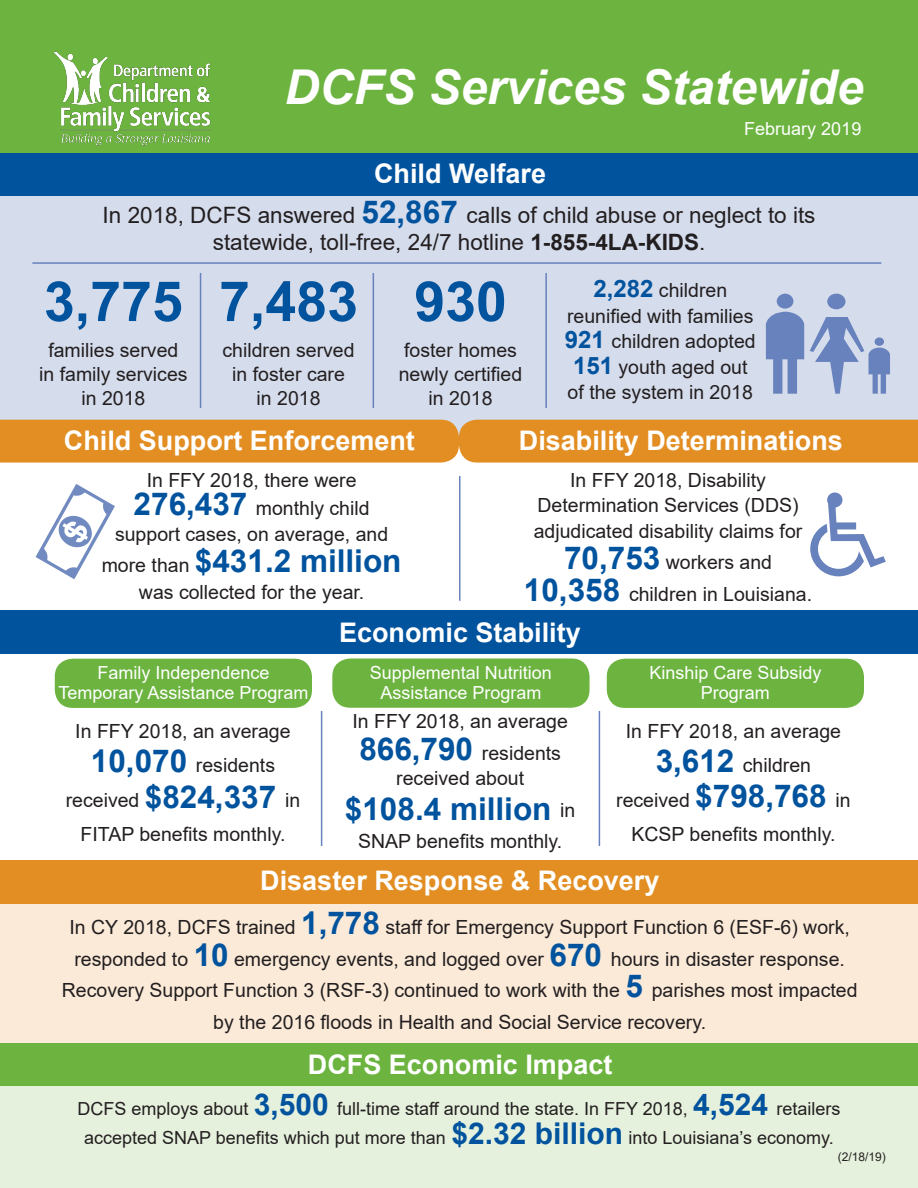
<style>
.page{position:relative;width:918px;height:1188px;background:#fff}
.page>*{position:absolute;margin:0;border:0;box-sizing:border-box;transform-origin:0 0}
.t1{font:700 55.5px "Arial";color:#01539e}
.t2{font:italic 700 48px "Arial";color:#fff}
.t3{font:700 31.5px "Arial";color:#01539e}
.t4{font:700 27px "Arial";color:#fff}
.t5{font:22.5px/27px "Arial";color:#231f20;text-align:center}
.t6{font:19.5px/34.5px "Arial";color:#231f20;text-align:center}
.t7{font:18px "Arial";color:#231f20}
.t8{font:18px "Arial";color:#fff}
.t9{font:12px "Arial";color:#231f20}
.s1{font-weight:700;font-size:31.5px;color:#01539e}
.s2{font-weight:700}
.s3{font-weight:700;font-size:24px;color:#01539e}
.s4{font-weight:400;font-size:19.5px;color:#231f20}
.s5{font-weight:700;font-size:30px;color:#01539e}
</style>
<div class="page">
<div style="left:0;top:196px;width:918px;height:224px;background:#d5dcec"></div>
<div style="left:0;top:1086px;width:918px;height:102px;background:#e6f1dd"></div>
<div style="left:0;top:904px;width:918px;height:139px;background:#fbead8"></div>
<div style="left:0;top:610px;width:918px;height:44px;background:#01539e"></div>
<svg style="left:827px;top:294px;width:18px;height:15px"></svg>
<svg style="left:766px;top:294px;width:38px;height:100px;background:#8b9fcb"></svg>
<svg style="left:810px;top:317px;width:80px;height:77px;background:#a8b7d8"></svg>
<div style="left:0;top:0;width:918px;height:163px;background:#6cb43f"></div>
<div style="left:0;top:153px;width:918px;height:43px;background:#01539e"></div>
<hr style="left:200px;top:273px;width:1px;height:135px;background:#6782bc">
<hr style="left:373px;top:273px;width:1px;height:135px;background:#6782bc">
<hr style="left:545px;top:273px;width:2px;height:135px;background:#6782bc">
<hr style="left:32px;top:262px;width:849px;height:2px;background:#6782bc">
<div style="left:0;top:420px;width:918px;height:43px;background:#e38e23"></div>
<div style="left:55px;top:659px;width:257px;height:49px;background:#6cb43f;border-radius:18px"></div>
<svg style="left:36px;top:484px;width:79px;height:95px"></svg>
<svg style="left:810px;top:492px;width:76px;height:84px"></svg>
<div style="left:0;top:1043px;width:918px;height:43px;background:#6cb43f"></div>
<div style="left:0;top:860px;width:918px;height:44px;background:#e38e23"></div>
<div style="left:332px;top:658px;width:258px;height:50px;background:#6cb43f;border-radius:18px"></div>
<div style="left:607px;top:659px;width:257px;height:49px;background:#6cb43f;border-radius:18px"></div>
<hr style="left:321px;top:711px;width:1px;height:135px;background:#6782bc">
<hr style="left:599px;top:711px;width:1px;height:135px;background:#6782bc">
<hr style="left:459px;top:476px;width:1px;height:125px;background:#6782bc">
<img style="left:0;top:51px;width:297px;height:157px">
<p class="t2" style="left:285px;top:55px;width:580px">DCFS Services Statewide</p>
<p class="t4" style="left:374px;top:155px;width:174px">Child Welfare</p>
<p class="t8" style="left:744px;top:116px;width:119px">February 2019</p>
<p class="t5" style="left:103px;top:202px;width:714px">In 2018, DCFS answered <span class="s1">52,867</span> calls of child abuse or neglect to its statewide, toll-free, 24/7 hotline <span class="s2">1-855-4LA-KIDS</span>.</p>
<p class="t1" style="left:44px;top:262px;width:140px">3,775</p>
<p class="t6" style="left:48px;top:333px;width:132px">families served</p>
<p class="t6" style="left:39px;top:357px;width:150px">in family services</p>
<p class="t6" style="left:81px;top:381px;width:65px">in 2018</p>
<p class="t1" style="left:219px;top:262px;width:140px">7,483</p>
<p class="t1" style="left:414px;top:262px;width:94px">930</p>
<p class="t6" style="left:222px;top:333px;width:134px">children served</p>
<p class="t6" style="left:232px;top:357px;width:114px">in foster care</p>
<p class="t6" style="left:257px;top:381px;width:65px">in 2018</p>
<p class="t6" style="left:404px;top:333px;width:114px">foster homes</p>
<p class="t6" style="left:399px;top:357px;width:125px">newly certified</p>
<p class="t6" style="left:429px;top:381px;width:65px">in 2018</p>
<p class="t6" style="left:593px;top:273px;width:135px"><span class="s3">2,282</span> children</p>
<p class="t6" style="left:567px;top:298px;width:188px">reunified with families</p>
<p class="t6" style="left:565px;top:324px;width:192px"><span class="s3">921</span> children adopted</p>
<p class="t6" style="left:568px;top:354px;width:187px;line-height:25.5px;text-align:left"><span class="s3">151</span> youth aged out of the system in 2018</p>
<p class="t4" style="left:64px;top:421px;width:353px">Child Support Enforcement</p>
<p class="t6" style="left:147px;top:463px;width:211px">In FFY 2018, there were</p>
<p class="t6" style="left:134px;top:491px;width:237px"><span class="s1">276,437</span> monthly child</p>
<p class="t6" style="left:115px;top:517px;width:275px">support cases, on average, and</p>
<p class="t3" style="left:102px;top:539px;width:301px"><span class="s4">more than</span> $431.2 million</p>
<p class="t6" style="left:139px;top:575px;width:227px">was collected for the year.</p>
<p class="t4" style="left:519px;top:421px;width:326px">Disability Determinations</p>
<p class="t6" style="left:534px;top:467px;width:270px;line-height:25.5px">In FFY 2018, Disability<br>Determination Services (DDS) adjudicated disability claims for</p>
<p class="t6" style="left:564px;top:545px;width:209px"><span class="s1">70,753</span> workers and</p>
<p class="t6" style="left:524px;top:577px;width:290px"><span class="s1">10,358</span> children in Louisiana.</p>
<p class="t8" style="left:97px;top:661px;width:174px">Family Independence</p>
<p class="t8" style="left:58px;top:680px;width:252px">Temporary Assistance Program</p>
<p class="t6" style="left:75px;top:714px;width:217px">In FFY 2018, an average</p>
<p class="t6" style="left:66px;top:748px;width:236px"><span class="s1">10,070</span> residents received <span class="s1">$824,337</span> in<br>FITAP benefits monthly.</p>
<p class="t4" style="left:339px;top:613px;width:243px">Economic Stability</p>
<p class="t8" style="left:370px;top:660px;width:184px">Supplemental Nutrition</p>
<p class="t8" style="left:380px;top:680px;width:163px">Assistance Program</p>
<p class="t6" style="left:353px;top:706px;width:217px;line-height:31.5px">In FFY 2018, an average<br><span class="s1">866,790</span> residents</p>
<p class="t6" style="left:396px;top:761px;width:129px">received about</p>
<p class="t3" style="left:345px;top:787px;width:232px">$108.4 million <span class="s4">in</span></p>
<p class="t6" style="left:358px;top:824px;width:206px">SNAP benefits monthly.</p>
<p class="t8" style="left:649px;top:661px;width:174px">Kinship Care Subsidy</p>
<p class="t8" style="left:701px;top:680px;width:71px">Program</p>
<p class="t6" style="left:626px;top:714px;width:217px">In FFY 2018, an average</p>
<p class="t6" style="left:616px;top:748px;width:236px"><span class="s1">3,612</span> children<br>received <span class="s1">$798,768</span> in<br>KCSP benefits monthly.</p>
<p class="t4" style="left:260px;top:862px;width:401px">Disaster Response &amp; Recovery</p>
<p class="t6" style="left:70px;top:910px;width:782px">In CY 2018, DCFS trained <span class="s1">1,778</span> staff for Emergency Support Function 6 (ESF-6) work,</p>
<p class="t6" style="left:74px;top:942px;width:772px">responded to <span class="s1">10</span> emergency events, and logged over <span class="s1">670</span> hours in disaster response.</p>
<p class="t6" style="left:62px;top:975px;width:797px;line-height:31.5px">Recovery Support Function 3 (RSF-3) continued to work with the <span class="s1">5</span> parishes most impacted by the 2016 floods in Health and Social Service recovery.</p>
<p class="t4" style="left:308px;top:1045px;width:306px">DCFS Economic Impact</p>
<p class="t7" style="left:77px;top:1096px;width:765px">DCFS employs about <span class="s5">3,500</span> full-time staff around the state. In FFY 2018, <span class="s5">4,524</span> retailers</p>
<p class="t7" style="left:84px;top:1125px;width:751px">accepted SNAP benefits which put more than <span class="s5">$2.32 billion</span> into Louisiana’s economy.</p>
<p class="t9" style="left:838px;top:1148px;width:50px">(2/18/19)</p>
</div>
